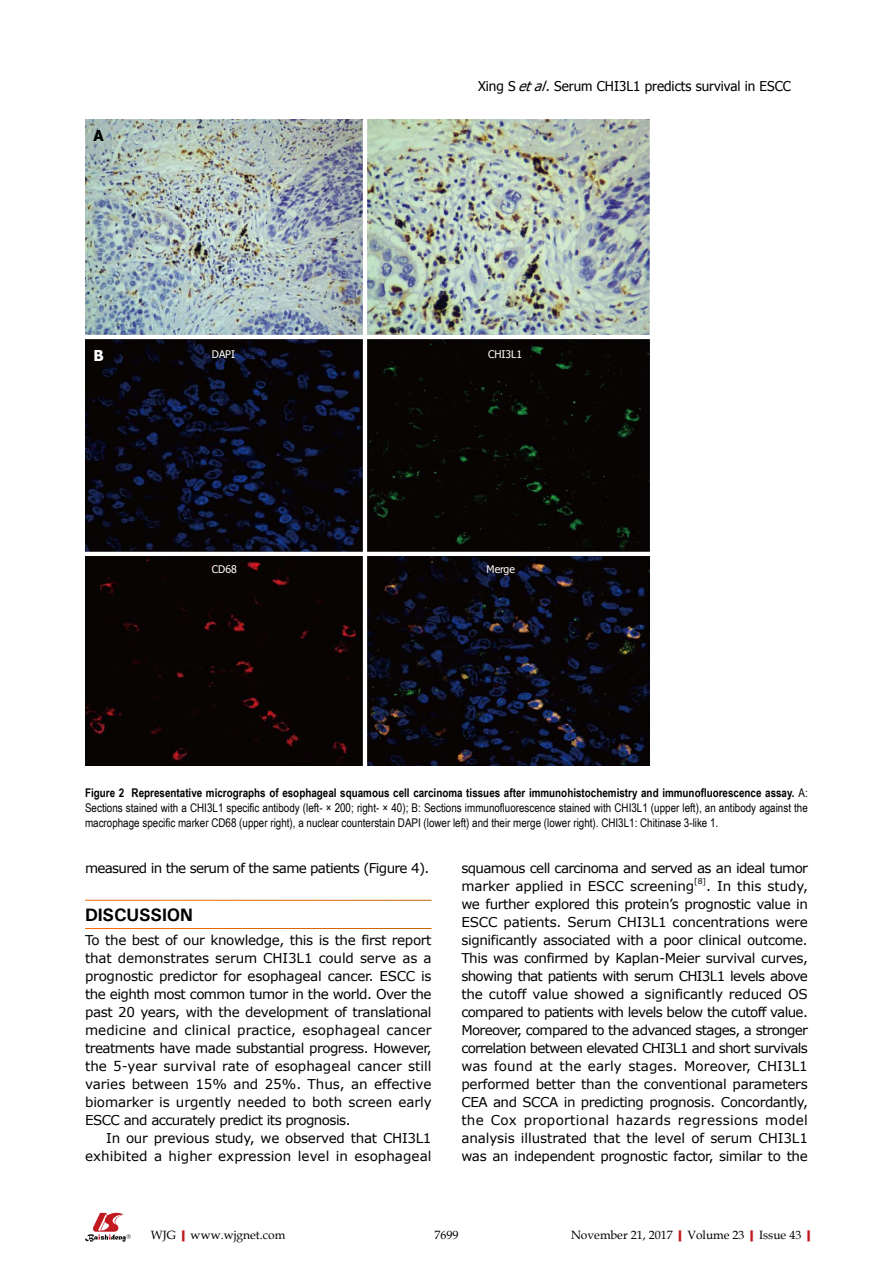
<style>
.page{position:relative;width:893px;height:1263px;background:#fff}
.page>*{position:absolute;margin:0;border:0;box-sizing:border-box;transform-origin:0 0}
.t1{font:700 18px "Univers";letter-spacing:-.01em;color:#000}
.t2{font:700 15px "Tahoma";color:#000}
.t3{font:700 15px "Tahoma";color:#fff}
.t4{font:13.5px/18px "Verdana";letter-spacing:-.02em;color:#000;text-align:justify}
.t5{font:13.5px "Verdana";letter-spacing:-.04em;color:#000}
.t6{font:13.5px/18px "Verdana";letter-spacing:-.05em;color:#000}
.t7{font:13.5px "Verdana";letter-spacing:.005em;color:#000}
.t8{font:13.5px "Verdana";color:#000}
.t9{font:13.5px "Tahoma";color:#000}
.t10{font:12px/15px "Arial Narrow";color:#000;text-align:justify}
.t11{font:12px "Book Antiqua";color:#000}
.t12{font:10.5px "Tahoma";color:#fff}
.t13{font:7.8px "Verdana";color:#000}
.s1{font-style:italic}
.s2{font-weight:700}
.s3{font-weight:700;color:#c01920}
</style>
<div class="page">
<svg style="left:85px;top:1213px;width:46px;height:29px"></svg>
<img style="left:85px;top:119px;width:564px;height:646px">
<hr style="left:363px;top:119px;width:4px;height:651px;background:#fff">
<hr style="left:85px;top:335px;width:572px;height:4px;background:#fff">
<hr style="left:85px;top:552px;width:572px;height:4px;background:#fff">
<p class="t2" style="left:94px;top:125px;width:12px">A</p>
<p class="t9" style="left:478px;top:77px;width:314px">Xing S <span class="s1">etal</span>. Serum CHI3L1 predicts survival in ESCC</p>
<p class="t3" style="left:94px;top:345px;width:12px">B</p>
<p class="t12" style="left:212px;top:348px;width:25px">DAPI</p>
<p class="t12" style="left:488px;top:348px;width:36px">CHI3L1</p>
<p class="t12" style="left:212px;top:562px;width:26px">CD68</p>
<p class="t12" style="left:487px;top:562px;width:30px">Merge</p>
<p class="t10" style="left:85px;top:785px;width:724px"><span class="s2">Figure 2 Representative micrographs of esophageal squamous cell carcinoma tissues after immunohistochemistry and immunofluorescence assay.</span> A:<br>Sections stained with a CHI3L1 specific antibody (left- × 200; right- × 40); B: Sections immunofluorescence stained with CHI3L1 (upper left), an antibody against the macrophage specific marker CD68 (upper right), a nuclear counterstain DAPI (lower left) and their merge (lower right). CHI3L1: Chitinase 3-like 1.</p>
<p class="t6" style="left:85px;top:858px;width:346px">measured in the serum of the same patients (Figure 4).</p>
<p class="t1" style="left:85px;top:904px;width:110px">DISCUSSION</p>
<p class="t4" style="left:85px;top:930px;width:348px">To the best of our knowledge, this is the first report</p>
<p class="t4" style="left:85px;top:948px;width:348px">that demonstrates serum CHI3L1 could serve as a</p>
<p class="t4" style="left:85px;top:966px;width:348px">prognostic predictor for esophageal cancer. ESCC is</p>
<p class="t5" style="left:85px;top:985px;width:348px">the eighth most common tumor in the world. Over the</p>
<p class="t4" style="left:85px;top:1002px;width:348px">past 20 years, with the development of translational</p>
<p class="t7" style="left:85px;top:1021px;width:348px">medicine and clinical practice, esophageal cancer</p>
<p class="t5" style="left:85px;top:1039px;width:348px">treatments have made substantial progress. However,</p>
<p class="t8" style="left:85px;top:1057px;width:348px">the 5-year survival rate of esophageal cancer still</p>
<p class="t8" style="left:85px;top:1075px;width:348px">varies between 15% and 25%. Thus, an effective</p>
<p class="t4" style="left:85px;top:1092px;width:348px">biomarker is urgently needed to both screen early</p>
<p class="t5" style="left:85px;top:1111px;width:267px">ESCC and accurately predict its prognosis.</p>
<p class="t4" style="left:106px;top:1128px;width:327px">In our previous study, we observed that CHI3L1</p>
<p class="t7" style="left:85px;top:1147px;width:348px">exhibited a higher expression level in esophageal</p>
<p class="t6" style="left:461px;top:858px;width:348px">squamous cell carcinoma and served as an ideal tumor marker applied in ESCC screening</p>
<p class="t13" style="left:694px;top:876px;width:14px">[8]</p>
<p class="t4" style="left:461px;top:876px;width:348px;text-indent:245px">. In this study, we further explored this protein’s prognostic value in ESCC patients. Serum CHI3L1 concentrations were significantly associated with a poor clinical outcome.<br>This was confirmed by Kaplan-Meier survival curves, showing that patients with serum CHI3L1 levels above the cutoff value showed a significantly reduced OS compared to patients with levels below the cutoff value.<br>Moreover, compared to the advanced stages, a stronger correlation between elevated CHI3L1 and short survivals was found at the early stages. Moreover, CHI3L1 performed better than the conventional parameters CEA and SCCA in predicting prognosis. Concordantly, the Cox proportional hazards regressions model analysis illustrated that the level of serum CHI3L1 was an independent prognostic factor, similar to the</p>
<p class="t11" style="left:151px;top:1226px;width:136px">WJG<span class="s3">|</span>www.wjgnet.com</p>
<p class="t11" style="left:434px;top:1226px;width:25px">7699</p>
<p class="t11" style="left:571px;top:1226px;width:246px">November 21, 2017<span class="s3">|</span>Volume 23<span class="s3">|</span>Issue 43<span class="s3">|</span></p>
</div>
